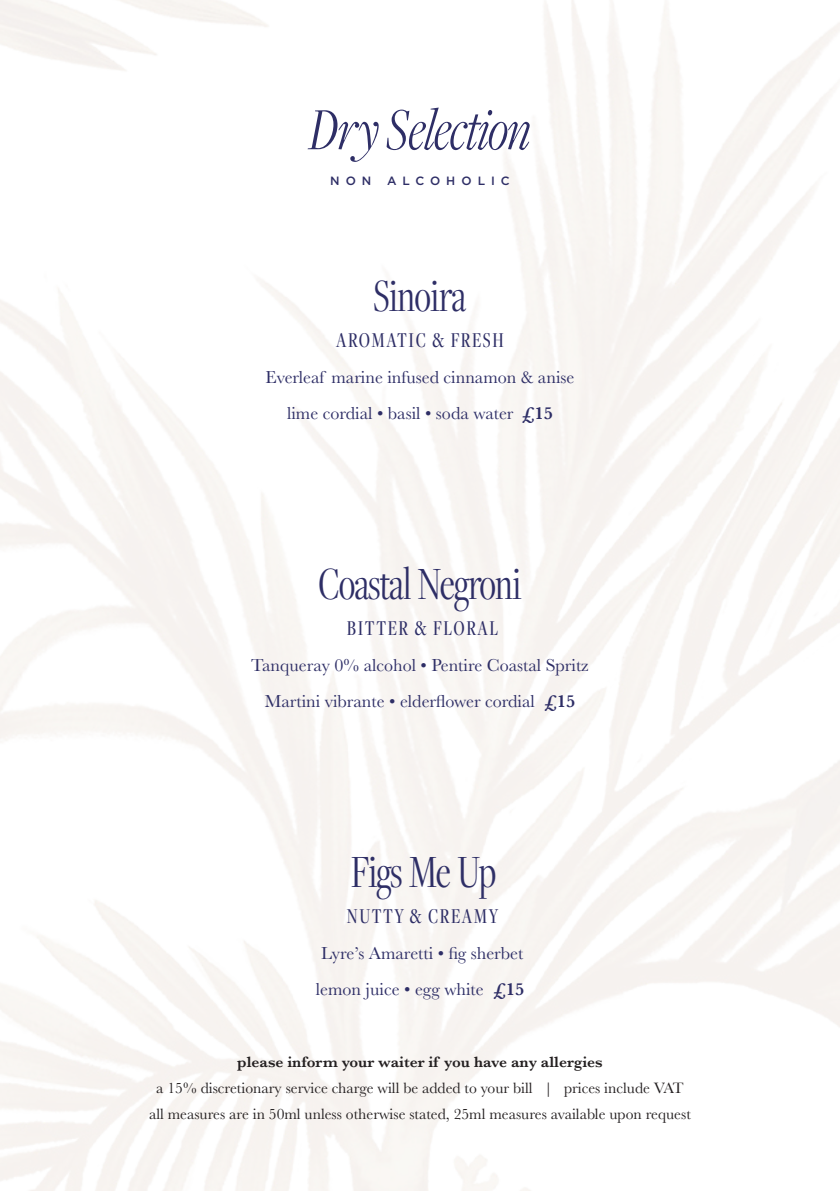
<style>
.page{position:relative;width:840px;height:1191px;background:#fff}
.page>*{position:absolute;margin:0;border:0;box-sizing:border-box;transform-origin:0 0}
.t1{font:italic 300 62px "Freight Disp Cmp Pro";letter-spacing:-.025em;color:#2e2e66}
.t2{font:300 48px "Freight Disp Cmp Pro";letter-spacing:-.02em;color:#2e2e66}
.t3{font:22px "Freight Disp Cmp Pro";letter-spacing:.07em;color:#2e2e66}
.t4{font:18px "Baskerville";color:#2e2e66}
.t5{font:15.6px "Baskerville";color:#231f20}
.t6{font:600 15.6px "Baskerville";color:#231f20}
.t7{font:500 12px "Gotham";letter-spacing:.5em;color:#2e2e66}
.s1{font-weight:600}
</style>
<div class="page">
<p class="t1" style="left:308px;top:90px;width:224px">Dry Selection</p>
<p class="t7" style="left:330px;top:173px;width:43px">NON</p>
<p class="t7" style="left:387px;top:173px;width:124px">ALCOHOLIC</p>
<p class="t2" style="left:373px;top:265px;width:94px">Sinoira</p>
<p class="t3" style="left:336px;top:325px;width:169px">AROMATIC &amp; FRESH</p>
<p class="t4" style="left:265px;top:365px;width:310px">Everleaf marine infused cinnamon &amp; anise</p>
<p class="t4" style="left:287px;top:401px;width:267px">lime cordial • basil • soda water <span class="s1">£15</span></p>
<p class="t2" style="left:318px;top:553px;width:205px">Coastal Negroni</p>
<p class="t3" style="left:347px;top:613px;width:153px">BITTER &amp; FLORAL</p>
<p class="t4" style="left:251px;top:653px;width:339px">Tanqueray 0% alcohol • Pentire Coastal Spritz</p>
<p class="t4" style="left:264px;top:689px;width:312px">Martini vibrante • elderflower cordial <span class="s1">£15</span></p>
<p class="t2" style="left:351px;top:841px;width:147px">Figs Me Up</p>
<p class="t3" style="left:346px;top:901px;width:153px">NUTTY &amp; CREAMY</p>
<p class="t4" style="left:321px;top:941px;width:204px">Lyre’s Amaretti • fig sherbet</p>
<p class="t4" style="left:316px;top:977px;width:209px">lemon juice • egg white <span class="s1">£15</span></p>
<p class="t6" style="left:237px;top:1050px;width:367px">please inform your waiter if you have any allergies</p>
<p class="t5" style="left:156px;top:1077px;width:528px">a 15% discretionary service charge will be added to your bill | prices include VAT</p>
<p class="t5" style="left:149px;top:1103px;width:543px">all measures are in 50ml unless otherwise stated, 25ml measures available upon request</p>
</div>
